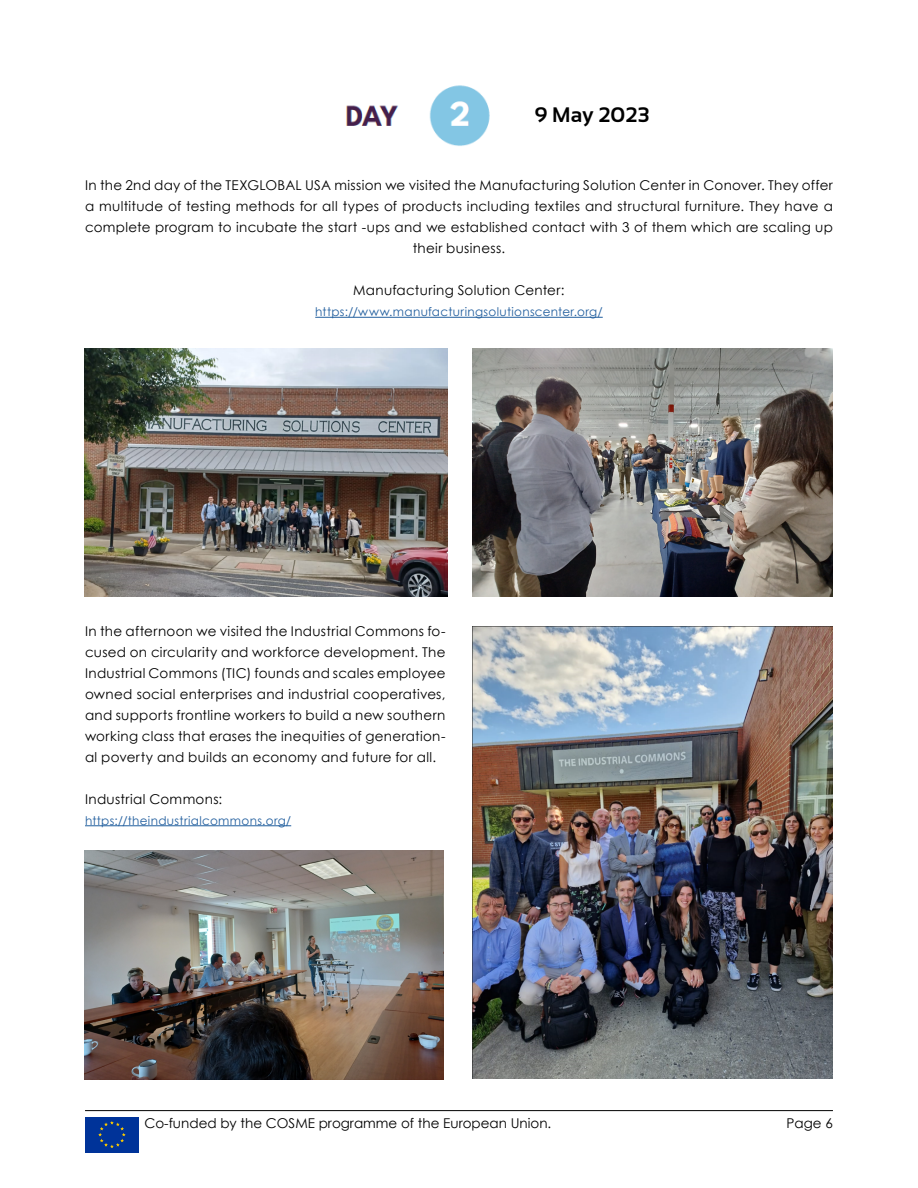
<style>
.page{position:relative;width:918px;height:1188px;background:#fff}
.page>*{position:absolute;margin:0;border:0;box-sizing:border-box;transform-origin:0 0}
.t1{font:700 21px "Sansation";letter-spacing:.005em;color:#000}
.t2{font:13.5px/21px "Century Gothic";letter-spacing:.02em;color:#000;text-align:center}
.t3{font:13.5px "Century Gothic";color:#000}
.t4{font:12px "Century Gothic";letter-spacing:.025em;color:#215e9e}
</style>
<div class="page">
<div style="left:85px;top:1117px;width:54px;height:36px;background:#039"></div>
<svg style="left:98px;top:1121px;width:28px;height:27px"></svg>
<img style="left:346px;top:85px;width:144px;height:61px">
<img style="left:85px;top:348px;width:363px;height:249px">
<img style="left:472px;top:626px;width:361px;height:452px">
<img style="left:473px;top:348px;width:360px;height:249px">
<img style="left:84px;top:850px;width:360px;height:230px">
<hr style="left:85px;top:1110px;width:748px;height:1px;background:#000">
<hr style="left:315px;top:317px;width:288px;height:1px;background:#215e9e">
<hr style="left:85px;top:825px;width:206px;height:1px;background:#215e9e">
<h1 class="t1" style="left:534px;top:103px;width:116px">9 May 2023</h1>
<p class="t2" style="left:85px;top:175px;width:749px">In the 2nd day of the TEXGLOBAL USA mission we visited the Manufacturing Solution Center in Conover. They offer a multitude of testing methods for all types of products including textiles and structural furniture. They have a complete program to incubate the start -ups and we established contact with 3 of them which are scaling up their business.</p>
<p class="t2" style="left:353px;top:280px;width:213px">Manufacturing Solution Center:</p>
<p class="t4" style="left:315px;top:303px;width:289px">https://www.manufacturingsolutionscenter.org/</p>
<p class="t2" style="left:85px;top:620px;width:362px;text-align:justify">In the afternoon we visited the Industrial Commons fo&shy;cused on circularity and workforce development. The Industrial Commons (TIC) founds and scales employee owned social enterprises and industrial cooperatives, and supports frontline workers to build a new southern working class that erases the inequities of generation&shy;al poverty and builds an economy and future for all.</p>
<p class="t2" style="left:85px;top:788px;width:139px">Industrial Commons:</p>
<p class="t4" style="left:85px;top:812px;width:208px">https://theindustrialcommons.org/</p>
<p class="t3" style="left:144px;top:1114px;width:408px">Co-funded by the COSME programme of the European Union.</p>
<p class="t2" style="left:787px;top:1113px;width:48px">Page 6</p>
</div>
